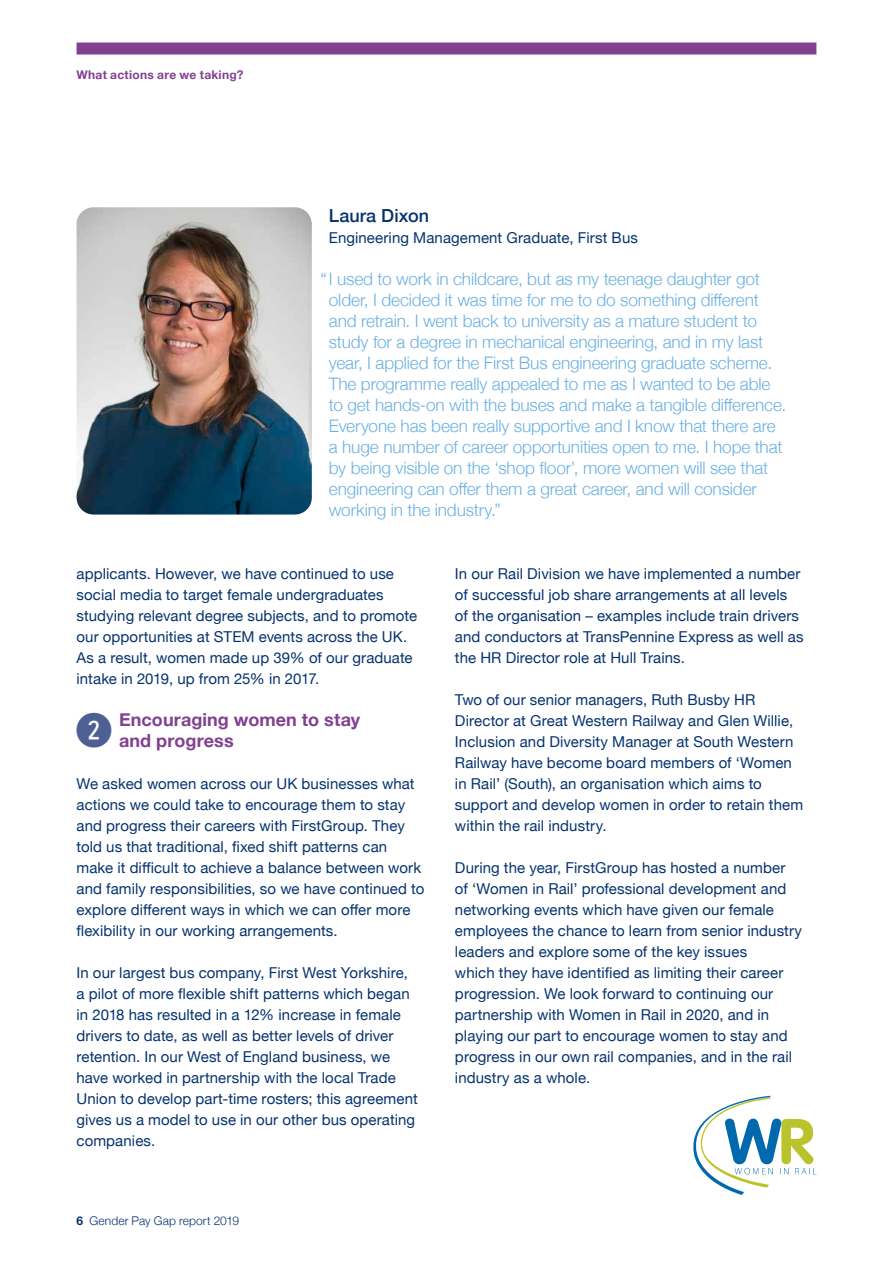
<style>
.page{position:relative;width:893px;height:1263px;background:#fff}
.page>*{position:absolute;margin:0;border:0;box-sizing:border-box;transform-origin:0 0}
.t1{font:46.5px "Fyra Numeric Circle Closed";color:#4e5f94}
.t2{font:700 18px/21px "Helvetica Neue";letter-spacing:.005em;color:#824091}
.t3{font:500 18px "Helvetica Neue";color:#06336f}
.t4{font:300 17.25px/21px "Helvetica Neue";letter-spacing:-.01em;color:#6cb1e2}
.t5{font:15px/21px "Helvetica Neue";letter-spacing:.005em;color:#06336f}
.t6{font:300 12px "Helvetica Neue";letter-spacing:.005em;color:#06336f}
.t7{font:700 12px "Helvetica Neue";letter-spacing:.025em;color:#824091}
.s1{font-weight:700}
</style>
<div class="page">
<div style="left:77px;top:43px;width:739px;height:12px;background:#824091"></div>
<img style="left:77px;top:207px;width:235px;height:307px">
<svg style="left:693px;top:1096px;width:123px;height:99px"></svg>
<p class="t7" style="left:77px;top:65px;width:168px">What actions are we taking?</p>
<p class="t3" style="left:329px;top:201px;width:102px">Laura Dixon</p>
<p class="t5" style="left:329px;top:228px;width:311px">Engineering Management Graduate, First Bus</p>
<p class="t4" style="left:329px;top:267px;width:459px;text-indent:-9px">“I used to work in childcare, but as my teenage daughter got older, I decided it was time for me to do something different and retrain. I went back to university as a mature student to study for a degree in mechanical engineering, and in my last year, I applied for the First Bus engineering graduate scheme.<br>The programme really appealed to me as I wanted to be able to get hands-on with the buses and make a tangible difference.<br>Everyone has been really supportive and I know that there are a huge number of career opportunities open to me. I hope that by being visible on the ‘shop floor’, more women will see that engineering can offer them a great career, and will consider working in the industry.”</p>
<p class="t5" style="left:77px;top:564px;width:342px">applicants. However, we have continued to use social media to target female undergraduates studying relevant degree subjects, and to promote our opportunities at STEM events across the UK.<br>As a result, women made up 39% of our graduate intake in 2019, up from 25% in 2017.</p>
<h1 class="t1" style="left:75px;top:704px;width:40px">2</h1>
<p class="t2" style="left:119px;top:710px;width:243px">Encouraging women to stay and progress</p>
<p class="t5" style="left:77px;top:774px;width:349px">We asked women across our UK businesses what actions we could take to encourage them to stay and progress their careers with FirstGroup. They told us that traditional, fixed shift patterns can make it difficult to achieve a balance between work and family responsibilities, so we have continued to explore different ways in which we can offer more flexibility in our working arrangements.</p>
<p class="t5" style="left:77px;top:963px;width:343px">In our largest bus company, First West Yorkshire, a pilot of more flexible shift patterns which began in 2018 has resulted in a 12% increase in female drivers to date, as well as better levels of driver retention. In our West of England business, we have worked in partnership with the local Trade Union to develop part-time rosters; this agreement gives us a model to use in our other bus operating companies.</p>
<p class="t6" style="left:77px;top:1211px;width:164px"><span class="s1">6</span> Gender Pay Gap report 2019</p>
<p class="t5" style="left:455px;top:564px;width:350px">In our Rail Division we have implemented a number of successful job share arrangements at all levels of the organisation – examples include train drivers and conductors at TransPennine Express as well as the HR Director role at Hull Trains.</p>
<p class="t5" style="left:455px;top:690px;width:350px">Two of our senior managers, Ruth Busby HR Director at Great Western Railway and Glen Willie, Inclusion and Diversity Manager at South Western Railway have become board members of ‘Women in Rail’ (South), an organisation which aims to support and develop women in order to retain them within the rail industry.</p>
<p class="t5" style="left:455px;top:858px;width:349px">During the year, FirstGroup has hosted a number<br>of ‘Women in Rail’ professional development and networking events which have given our female employees the chance to learn from senior industry leaders and explore some of the key issues<br>which they have identified as limiting their career progression. We look forward to continuing our partnership with Women in Rail in 2020, and in playing our part to encourage women to stay and progress in our own rail companies, and in the rail industry as a whole.</p>
</div>
